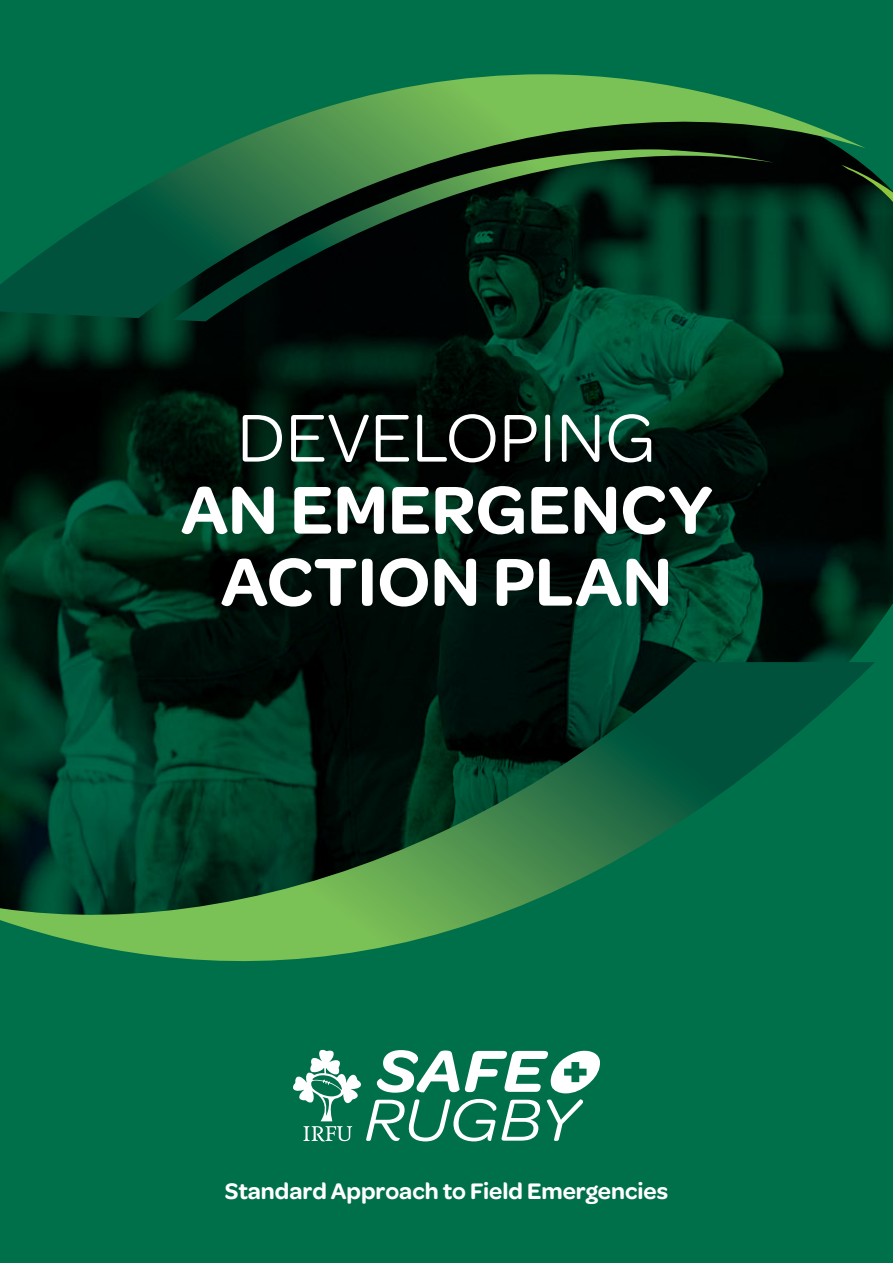
<style>
.page{position:relative;width:893px;height:1263px;background:#00704a}
.page>*{position:absolute;margin:0;border:0;box-sizing:border-box;transform-origin:0 0}
.t1{font:600 72px/72px "Omnes";color:#fff;text-align:center}
.t2{font:72px "Omnes";color:#fff}
.t3{font:600 24px "Omnes";color:#fff}
</style>
<div class="page">
<img style="left:0;top:318px;width:893px;height:344px">
<svg style="left:841px;top:167px;width:52px;height:290px;background:#012114"></svg>
<svg style="left:0;top:662px;width:875px;height:300px"></svg>
<svg style="left:0;top:74px;width:866px;height:244px"></svg>
<svg style="left:172px;top:126px;width:602px;height:195px;background:#103a23"></svg>
<svg style="left:293px;top:1049px;width:307px;height:92px"></svg>
<h1 class="t2" style="left:237px;top:398px;width:420px">DEVELOPING</h1>
<h1 class="t1" style="left:181px;top:473px;width:533px">an Emergency<br>Action Plan</h1>
<p class="t3" style="left:225px;top:1177px;width:445px">Standard Approach to Field Emergencies</p>
</div>
